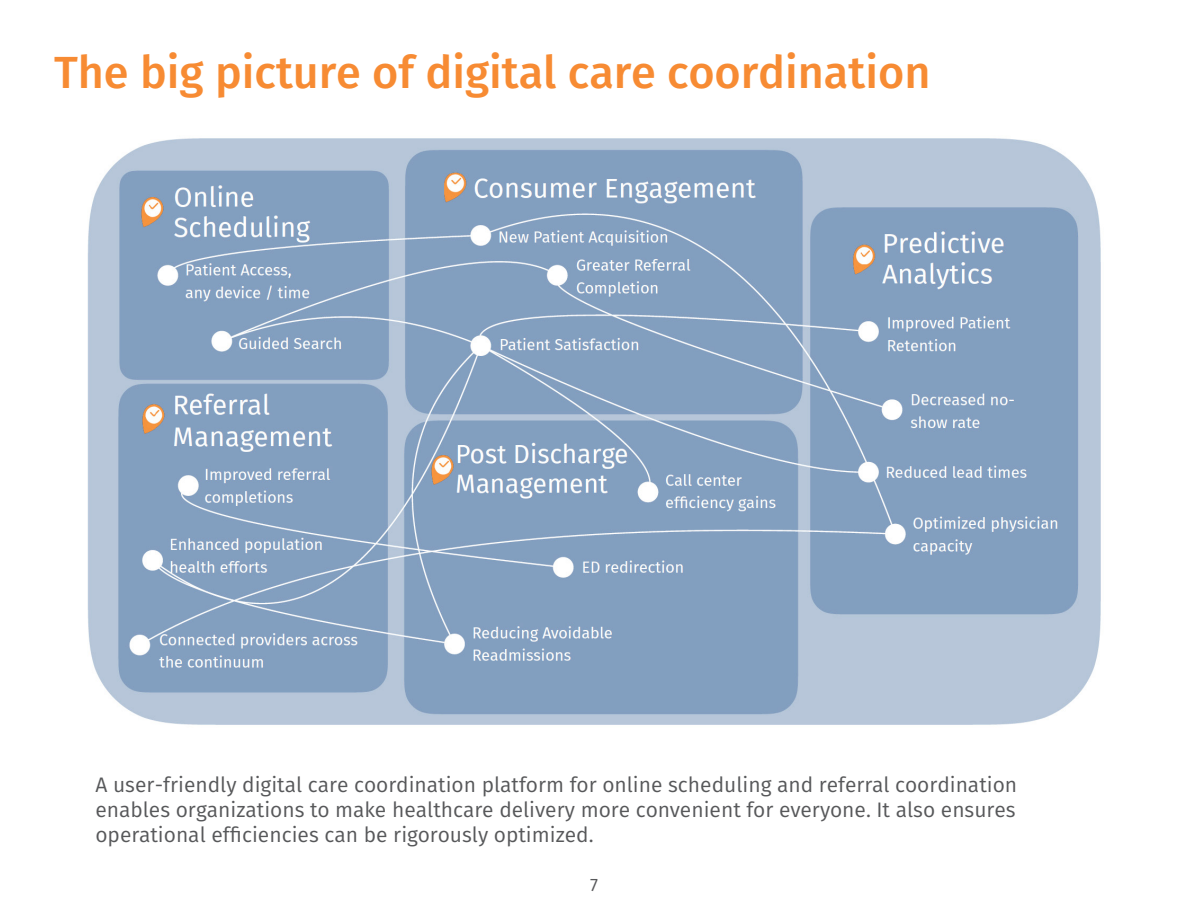
<style>
.page{position:relative;width:1188px;height:918px;background:#fff}
.page>*{position:absolute;margin:0;border:0;box-sizing:border-box;transform-origin:0 0}
.t1{font:500 45px "Fira Sans";color:#f78b33}
.t2{font:21px/25.2px "Fira Sans";color:#57585a;text-align:justify}
.t3{font:18px "Fira Sans";color:#57585a}
</style>
<div class="page">
<img style="left:87px;top:138px;width:1014px;height:587px">
<p class="t1" style="left:54px;top:41px;width:878px">The big picture of digital care coordination</p>
<p class="t2" style="left:95px;top:772px;width:923px">A user-friendly digital care coordination platform for online scheduling and referral coordination enables organizations to make healthcare delivery more convenient for everyone. It also ensures operational efficiencies can be rigorously optimized.</p>
<p class="t3" style="left:590px;top:872px;width:9px">7</p>
</div>
